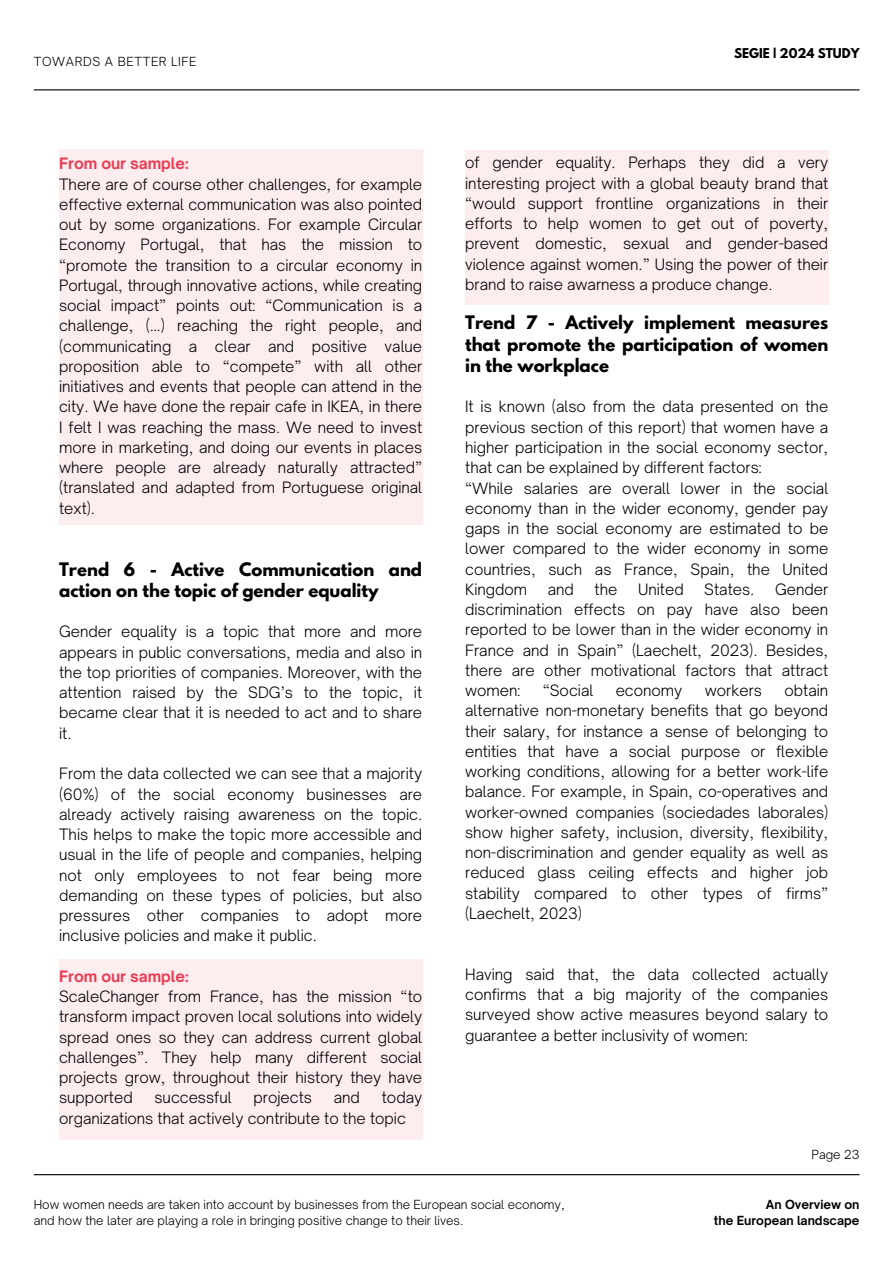
<style>
.page{position:relative;width:893px;height:1264px;background:#fff}
.page>*{position:absolute;margin:0;border:0;box-sizing:border-box;transform-origin:0 0}
.t1{font:700 16.5px/21.3px "League Spartan";color:#000}
.t2{font:300 15px/20.2px "Open Sauce One";color:#000;text-align:justify}
.t3{font:700 15px "Open Sauce One";color:#ed3950}
.t4{font:300 12px/16px "Open Sauce One";color:#000}
.t5{font:700 12px/16px "Open Sauce One";color:#000;text-align:right}
.t6{font:300 12px "Open Sauce One";letter-spacing:.055em;color:#000}
.t7{font:700 12px "League Spartan";color:#000}
</style>
<div class="page">
<div style="left:59px;top:959px;width:363px;height:180px;background:#fdedef"></div>
<hr style="left:34px;top:1174px;width:825px;height:1px;background:#000">
<hr style="left:34px;top:89px;width:825px;height:1px;background:#000">
<div style="left:59px;top:149px;width:363px;height:375px;background:#fdedef"></div>
<div style="left:465px;top:150px;width:363px;height:155px;background:#fdedef"></div>
<p class="t6" style="left:34px;top:54px;width:164px">TOWARDS A BETTER LIFE</p>
<p class="t3" style="left:59px;top:154px;width:131px">From our sample:</p>
<p class="t2" style="left:59px;top:174px;width:364px">There are of course other challenges, for example effective external communication was also pointed out by some organizations. For example Circular Economy Portugal, that has the mission to “promote the transition to a circular economy in Portugal, through innovative actions, while creating social impact” points out: “Communication is a challenge, (…) reaching the right people, and (communicating a clear and positive value proposition able to “compete” with all other initiatives and events that people can attend in the city. We have done the repair cafe in IKEA, in there I felt I was reaching the mass. We need to invest more in marketing, and doing our events in places where people are already naturally attracted” (translated and adapted from Portuguese original text).</p>
<p class="t1" style="left:59px;top:560px;width:364px">Trend 6 - Active Communication and action on the topic of gender equality</p>
<p class="t2" style="left:59px;top:621px;width:364px">Gender equality is a topic that more and more appears in public conversations, media and also in the top priorities of companies. Moreover, with the attention raised by the SDG’s to the topic, it became clear that it is needed to act and to share it.</p>
<p class="t2" style="left:59px;top:763px;width:364px">From the data collected we can see that a majority (60%) of the social economy businesses are already actively raising awareness on the topic.<br>This helps to make the topic more accessible and usual in the life of people and companies, helping not only employees to not fear being more demanding on these types of policies, but also pressures other companies to adopt more inclusive policies and make it public.</p>
<p class="t3" style="left:59px;top:966px;width:131px">From our sample:</p>
<p class="t2" style="left:59px;top:986px;width:364px">ScaleChanger from France, has the mission “to transform impact proven local solutions into widely spread ones so they can address current global challenges”. They help many different social projects grow, throughout their history they have supported</p>
<p class="t2" style="left:154px;top:1087px;width:79px">successful</p>
<p class="t2" style="left:253px;top:1087px;width:60px">projects</p>
<p class="t2" style="left:334px;top:1087px;width:28px">and</p>
<p class="t2" style="left:59px;top:1087px;width:364px;text-indent:322px">today organizations that actively contribute to the topic</p>
<p class="t7" style="left:734px;top:47px;width:127px">SEGIE | 2024 STUDY</p>
<p class="t2" style="left:465px;top:152px;width:364px">of gender equality. Perhaps they did a very interesting project with a global beauty brand that “would support frontline organizations in their efforts to help women to get out of poverty, prevent domestic, sexual and gender-based violence against women.” Using the power of their brand to raise awarness a produce change.</p>
<p class="t1" style="left:465px;top:314px;width:364px;text-align:justify">Trend 7 - Actively implement measures that promote the participation of women in the workplace</p>
<p class="t2" style="left:465px;top:396px;width:364px;text-align:left">It is known (also from the data presented on the previous section of this report) that women have a higher participation in the social economy sector, that can be explained by different factors:<br>“While salaries are overall lower in the social economy than in the wider economy, gender pay gaps in the social economy are estimated to be lower compared to the wider economy in some countries, such as France, Spain, the United Kingdom</p>
<p class="t2" style="left:465px;top:579px;width:364px;text-indent:310px">Gender discrimination effects on pay have also been reported to be lower than in the wider economy in France and in Spain” (Laechelt, 2023). Besides, there are other motivational factors that attract women:</p>
<p class="t2" style="left:548px;top:579px;width:28px">and</p>
<p class="t2" style="left:594px;top:579px;width:24px">the</p>
<p class="t2" style="left:638px;top:579px;width:47px">United</p>
<p class="t2" style="left:704px;top:579px;width:52px">States.</p>
<p class="t2" style="left:465px;top:680px;width:364px;text-indent:319px">obtain alternative non-monetary benefits that go beyond their salary, for instance a sense of belonging to entities that have a social purpose or flexible working conditions, allowing for a better work-life balance. For example, in Spain, co-operatives and worker-owned companies (sociedades laborales) show higher safety, inclusion, diversity, flexibility, non-discrimination and gender equality as well as reduced glass ceiling effects and higher job stability compared to other types of firms” (Laechelt, 2023)</p>
<p class="t2" style="left:542px;top:680px;width:52px">“Social</p>
<p class="t2" style="left:615px;top:680px;width:68px">economy</p>
<p class="t2" style="left:704px;top:680px;width:59px">workers</p>
<p class="t2" style="left:465px;top:963px;width:364px">Having said that, the data collected actually confirms that a big majority of the companies surveyed show active measures beyond salary to guarantee a better inclusivity of women:</p>
<p class="t4" style="left:811px;top:1146px;width:49px">Page 23</p>
<p class="t4" style="left:34px;top:1196px;width:532px">How women needs are taken into account by businesses from the European social economy, and how the later are playing a role in bringing positive change to their lives.</p>
<p class="t5" style="left:714px;top:1196px;width:147px">An Overview on<br>the European landscape</p>
</div>
